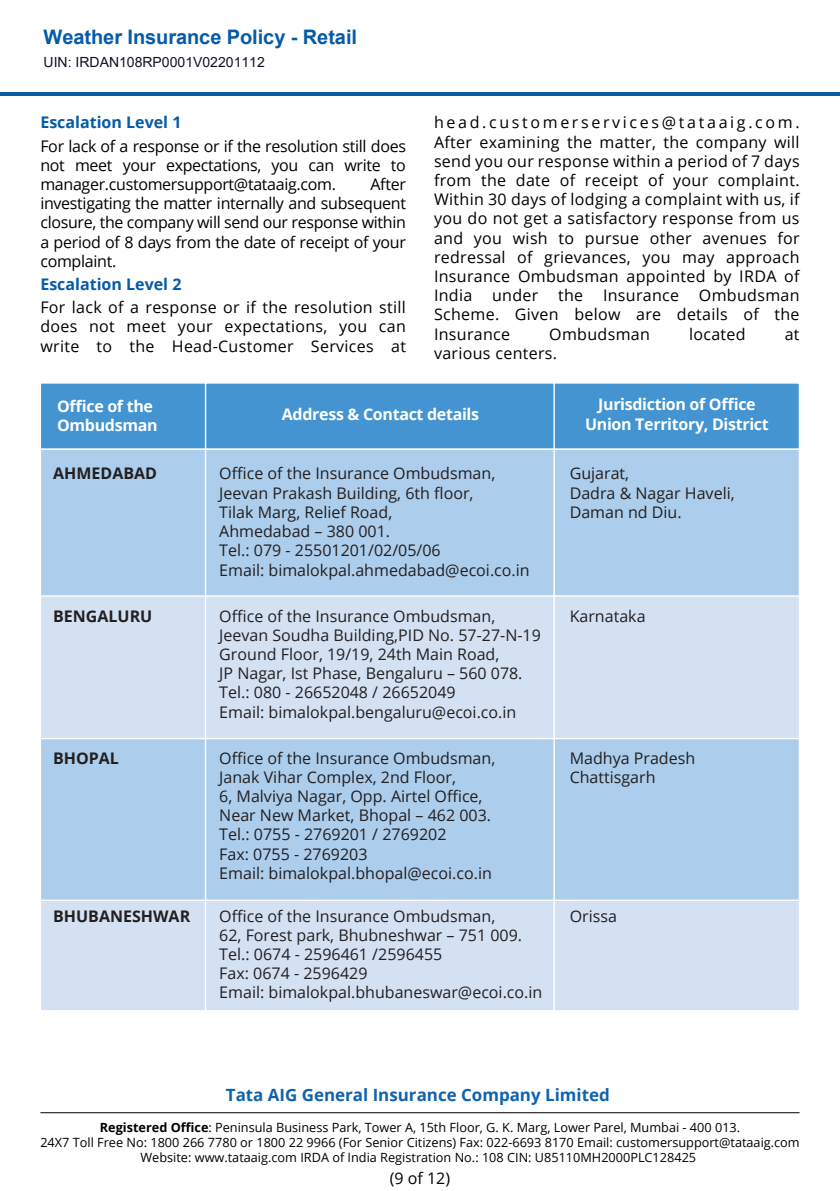
<style>
.page{position:relative;width:840px;height:1191px;background:#fff}
.page>*{position:absolute;margin:0;border:0;box-sizing:border-box;transform-origin:0 0}
.t1{font:700 20px "Arial";letter-spacing:-.005em;color:#055ba8}
.t2{font:700 17px "Open Sans";color:#0f62ac}
.t3{font:16px/19.2px "Open Sans";letter-spacing:.02em;color:#000;text-align:justify}
.t4{font:16px/19.2px "Open Sans";color:#231f20}
.t5{font:700 16px/19.2px "Open Sans";letter-spacing:-.02em;color:#fff}
.t6{font:700 16px "Open Sans";color:#231f20}
.t7{font:700 16px "Open Sans";color:#055ba8}
.t8{font:14px "Arial";color:#121129}
.t9{font:12.6px/15.2px "Open Sans";color:#000;text-align:center}
.s1{font-weight:700}
</style>
<div class="page">
<hr style="left:0;top:92px;width:839px;height:3px;background:#055ba8">
<div style="left:40px;top:899px;width:166px;height:112px;background:#d3e1f3;border:1px solid #fff"></div>
<div style="left:205px;top:899px;width:350px;height:112px;background:#d3e1f3;border:1px solid #fff"></div>
<div style="left:553px;top:899px;width:246px;height:112px;background:#d3e1f3;border:1px solid #fff"></div>
<div style="left:40px;top:382px;width:166px;height:68px;background:#4394d0;border:1px solid #fff"></div>
<div style="left:205px;top:382px;width:350px;height:68px;background:#4394d0;border:1px solid #fff"></div>
<div style="left:553px;top:382px;width:246px;height:68px;background:#4394d0;border:1px solid #fff"></div>
<div style="left:40px;top:448px;width:166px;height:149px;background:#accdec;border:1px solid #fff"></div>
<div style="left:205px;top:448px;width:350px;height:149px;background:#accdec;border:1px solid #fff"></div>
<div style="left:553px;top:448px;width:246px;height:149px;background:#accdec;border:1px solid #fff"></div>
<div style="left:40px;top:595px;width:166px;height:145px;background:#d3e1f3;border:1px solid #fff"></div>
<div style="left:205px;top:595px;width:350px;height:145px;background:#d3e1f3;border:1px solid #fff"></div>
<div style="left:553px;top:595px;width:246px;height:145px;background:#d3e1f3;border:1px solid #fff"></div>
<div style="left:40px;top:738px;width:166px;height:163px;background:#accdec;border:1px solid #fff"></div>
<div style="left:205px;top:738px;width:350px;height:163px;background:#accdec;border:1px solid #fff"></div>
<div style="left:553px;top:738px;width:246px;height:163px;background:#accdec;border:1px solid #fff"></div>
<hr style="left:40px;top:1112px;width:759px;height:1px;background:#000">
<p class="t1" style="left:44px;top:23px;width:315px">Weather Insurance Policy - Retail</p>
<p class="t8" style="left:44px;top:52px;width:222px">UIN: IRDAN108RP0001V02201112</p>
<p class="t7" style="left:40px;top:111px;width:142px">Escalation Level 1</p>
<p class="t3" style="left:40px;top:136px;width:367px">For lack of a response or if the resolution still does not meet your expectations, you can write to manager.customersupport@tataaig.com.</p>
<p class="t3" style="left:40px;top:174px;width:367px;text-indent:330px">After investigating the matter internally and subsequent closure, the company will send our response within a period of 8 days from the date of receipt of your complaint.</p>
<p class="t7" style="left:40px;top:273px;width:142px">Escalation Level 2</p>
<p class="t3" style="left:40px;top:297px;width:367px">For lack of a response or if the resolution still does not meet your expectations, you can write to the Head-Customer Services at</p>
<p class="t3" style="left:434px;top:113px;width:367px">head.customerservices@tataaig.com.<br>After examining the matter, the company will send you our response within a period of 7 days from the date of receipt of your complaint.<br>Within 30 days of lodging a complaint with us, if you do not get a satisfactory response from us and you wish to pursue other avenues for redressal of grievances, you may approach Insurance Ombudsman appointed by IRDA of India under the Insurance Ombudsman Scheme. Given below are details of the Insurance</p>
<p class="t3" style="left:549px;top:324px;width:102px">Ombudsman</p>
<p class="t3" style="left:688px;top:324px;width:58px">located</p>
<p class="t3" style="left:784px;top:324px;width:16px">at</p>
<p class="t3" style="left:434px;top:343px;width:125px">various centers.</p>
<p class="t5" style="left:57px;top:396px;width:102px">Office of the<br>Ombudsman</p>
<p class="t5" style="left:282px;top:404px;width:199px">Address &amp; Contact details</p>
<p class="t5" style="left:584px;top:394px;width:185px;text-align:center">Jurisdiction of Office<br>Union Territory, District</p>
<p class="t6" style="left:53px;top:462px;width:105px">AHMEDABAD</p>
<p class="t4" style="left:219px;top:463px;width:312px">Office of the Insurance Ombudsman,<br>Jeevan Prakash Building, 6th floor,<br>Tilak Marg, Relief Road,<br>Ahmedabad – 380 001.<br>Tel.: 079 - 25501201/02/05/06<br>Email: bimalokpal.ahmedabad@ecoi.co.in</p>
<p class="t4" style="left:569px;top:463px;width:166px">Gujarat,<br>Dadra &amp; Nagar Haveli,<br>Daman nd Diu.</p>
<p class="t6" style="left:53px;top:604px;width:101px">BENGALURU</p>
<p class="t4" style="left:219px;top:605px;width:323px">Office of the Insurance Ombudsman, Jeevan Soudha Building,PID No. 57-27-N-19<br>Ground Floor, 19/19, 24th Main Road,<br>JP Nagar, Ist Phase, Bengaluru – 560 078.<br>Tel.: 080 - 26652048 / 26652049<br>Email: bimalokpal.bengaluru@ecoi.co.in</p>
<p class="t4" style="left:569px;top:605px;width:77px">Karnataka</p>
<p class="t6" style="left:53px;top:746px;width:67px">BHOPAL</p>
<p class="t4" style="left:219px;top:747px;width:277px">Office of the Insurance Ombudsman,<br>Janak Vihar Complex, 2nd Floor,<br>6, Malviya Nagar, Opp. Airtel Office,<br>Near New Market, Bhopal – 462 003.<br>Tel.: 0755 - 2769201 / 2769202<br>Fax: 0755 - 2769203<br>Email: bimalokpal.bhopal@ecoi.co.in</p>
<p class="t4" style="left:569px;top:747px;width:127px">Madhya Pradesh<br>Chattisgarh</p>
<p class="t6" style="left:53px;top:904px;width:138px">BHUBANESHWAR</p>
<p class="t4" style="left:219px;top:905px;width:324px">Office of the Insurance Ombudsman,<br>62, Forest park, Bhubneshwar – 751 009.<br>Tel.: 0674 - 2596461 /2596455<br>Fax: 0674 - 2596429<br>Email: bimalokpal.bhubaneswar@ecoi.co.in</p>
<p class="t4" style="left:569px;top:905px;width:49px">Orissa</p>
<p class="t2" style="left:226px;top:1083px;width:385px">Tata AIG General Insurance Company Limited</p>
<p class="t9" style="left:40px;top:1119px;width:760px"><span class="s1">Registered Office</span>: Peninsula Business Park, Tower A, 15th Floor, G. K. Marg, Lower Parel, Mumbai - 400 013.<br>24X7 Toll Free No: 1800 266 7780 or 1800 22 9966 (For Senior Citizens) Fax: 022-6693 8170 Email: customersupport@tataaig.com<br>Website: www.tataaig.com IRDA of India Registration No.: 108 CIN: U85110MH2000PLC128425</p>
<p class="t3" style="left:389px;top:1167px;width:62px">(9 of 12)</p>
</div>
